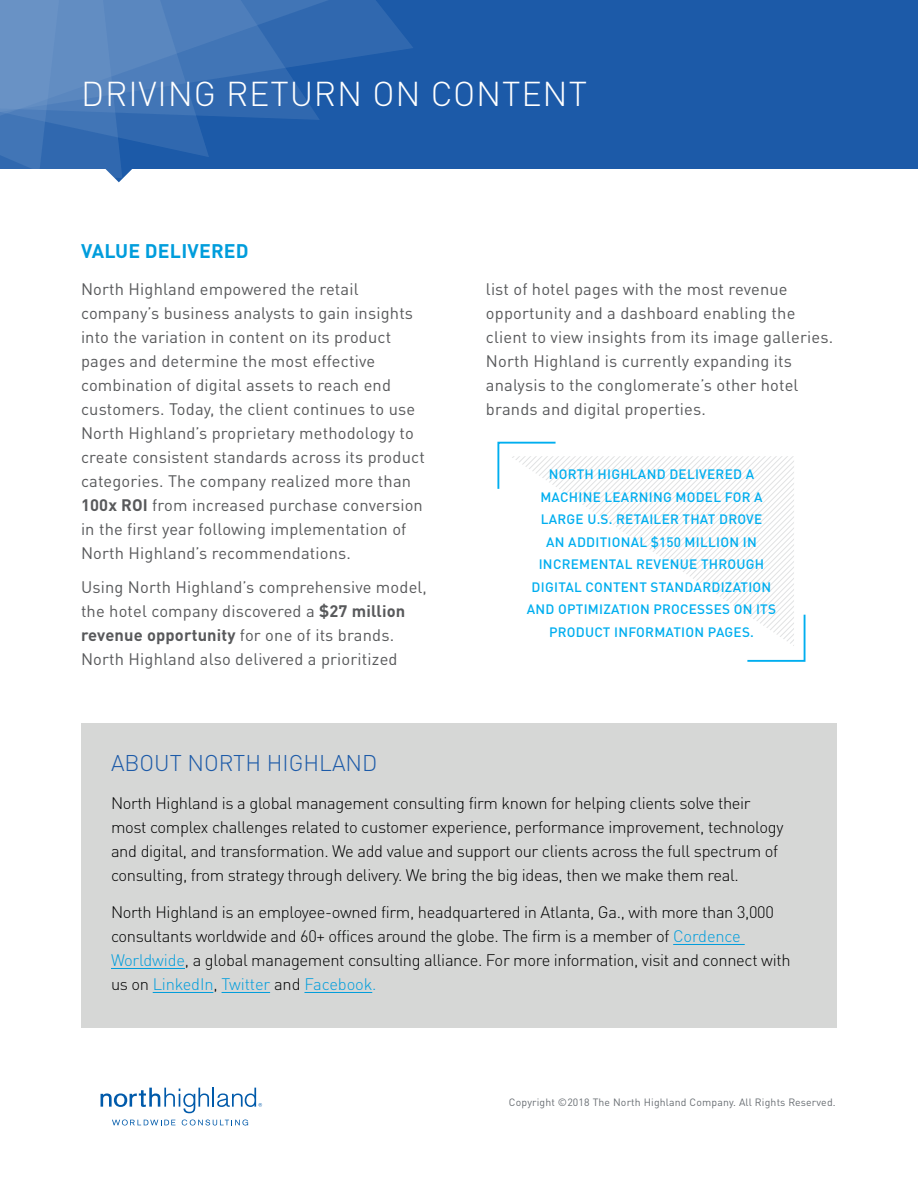
<style>
.page{position:relative;width:918px;height:1188px;background:#fff}
.page>*{position:absolute;margin:0;border:0;box-sizing:border-box;transform-origin:0 0}
.t1{font:300 34.05px "DIN Pro";letter-spacing:.025em;color:#fff}
.t2{font:300 22.5px "DIN Pro";color:#1c5aa8}
.t3{font:700 19.5px "DIN Pro";letter-spacing:.01em;color:#009ddc}
.t4{font:16.5px/24px "DIN Pro";letter-spacing:.01em;color:#58595b}
.t5{font:300 16.5px/24px "DIN Pro";letter-spacing:-.02em;color:#000}
.t6{font:500 13.5px/22.5px "DIN Pro";letter-spacing:.02em;color:#00aeef;text-align:center}
.t7{font:10.5px "DIN Pro";letter-spacing:.015em;color:#686d72}
.s1{font-weight:700}
.s2{color:#009ddc}
</style>
<div class="page">
<div style="left:0;top:0;width:918px;height:168px;background:#1c5aa8"></div>
<svg style="left:101px;top:1088px;width:161px;height:25px"></svg>
<svg style="left:112px;top:1120px;width:63px;height:6px"></svg>
<svg style="left:182px;top:1120px;width:66px;height:6px"></svg>
<div style="left:81px;top:723px;width:756px;height:304px;background:#d6d7d6"></div>
<hr style="left:673px;top:944px;width:72px;height:1px;background:#009ddc">
<hr style="left:111px;top:968px;width:74px;height:1px;background:#009ddc">
<hr style="left:153px;top:992px;width:60px;height:1px;background:#009ddc">
<hr style="left:222px;top:992px;width:48px;height:1px;background:#009ddc">
<hr style="left:304px;top:992px;width:68px;height:1px;background:#009ddc">
<svg style="left:497px;top:441px;width:309px;height:221px"></svg>
<svg style="left:0;top:0;width:445px;height:180px"></svg>
<h1 class="t1" style="left:81px;top:68px;width:507px">DRIVING RETURN ON CONTENT</h1>
<p class="t3" style="left:81px;top:235px;width:169px">VALUE DELIVERED</p>
<p class="t4" style="left:81px;top:276px;width:345px">North Highland empowered the retail company’s business analysts to gain insights into the variation in content on its product pages and determine the most effective combination of digital assets to reach end customers. Today, the client continues to use North Highland’s proprietary methodology to create consistent standards across its product categories. The company realized more than <span class="s1">100x ROI</span> from increased purchase conversion in the first year following implementation of North Highland’s recommendations.</p>
<p class="t4" style="left:81px;top:573px;width:347px">Using North Highland’s comprehensive model, the hotel company discovered a <span class="s1">$27 million revenue opportunity</span> for one of its brands.<br>North Highland also delivered a prioritized</p>
<p class="t4" style="left:486px;top:276px;width:349px">list of hotel pages with the most revenue opportunity and a dashboard enabling the client to view insights from its image galleries.<br>North Highland is currently expanding its analysis to the conglomerate’s other hotel brands and digital properties.</p>
<p class="t6" style="left:527px;top:462px;width:251px">NORTH HIGHLAND DELIVERED A<br>MACHINE LEARNING MODEL FOR A<br>LARGE U.S. RETAILER THAT DROVE<br>AN ADDITIONAL $150 MILLION IN<br>INCREMENTAL REVENUE THROUGH<br>DIGITAL CONTENT STANDARDIZATION<br>AND OPTIMIZATION PROCESSES ON ITS<br>PRODUCT INFORMATION PAGES.</p>
<h2 class="t2" style="left:111px;top:746px;width:268px">ABOUT NORTH HIGHLAND</h2>
<p class="t5" style="left:111px;top:789px;width:674px">North Highland is a global management consulting firm known for helping clients solve their most complex challenges related to customer experience, performance improvement, technology and digital, and transformation. We add value and support our clients across the full spectrum of consulting, from strategy through delivery. We bring the big ideas, then we make them real.</p>
<p class="t5" style="left:111px;top:899px;width:681px">North Highland is an employee-owned firm, headquartered in Atlanta, Ga., with more than 3,000 consultants worldwide and 60+ offices around the globe. The firm is a member of <span class="s2">Cordence Worldwide</span>, a global management consulting alliance. For more information, visit and connect with us on <span class="s2">LinkedIn</span>, <span class="s2">Twitter</span> and <span class="s2">Facebook.</span></p>
<p class="t7" style="left:509px;top:1094px;width:328px">Copyright ©2018 The North Highland Company. All Rights Reserved.</p>
</div>
